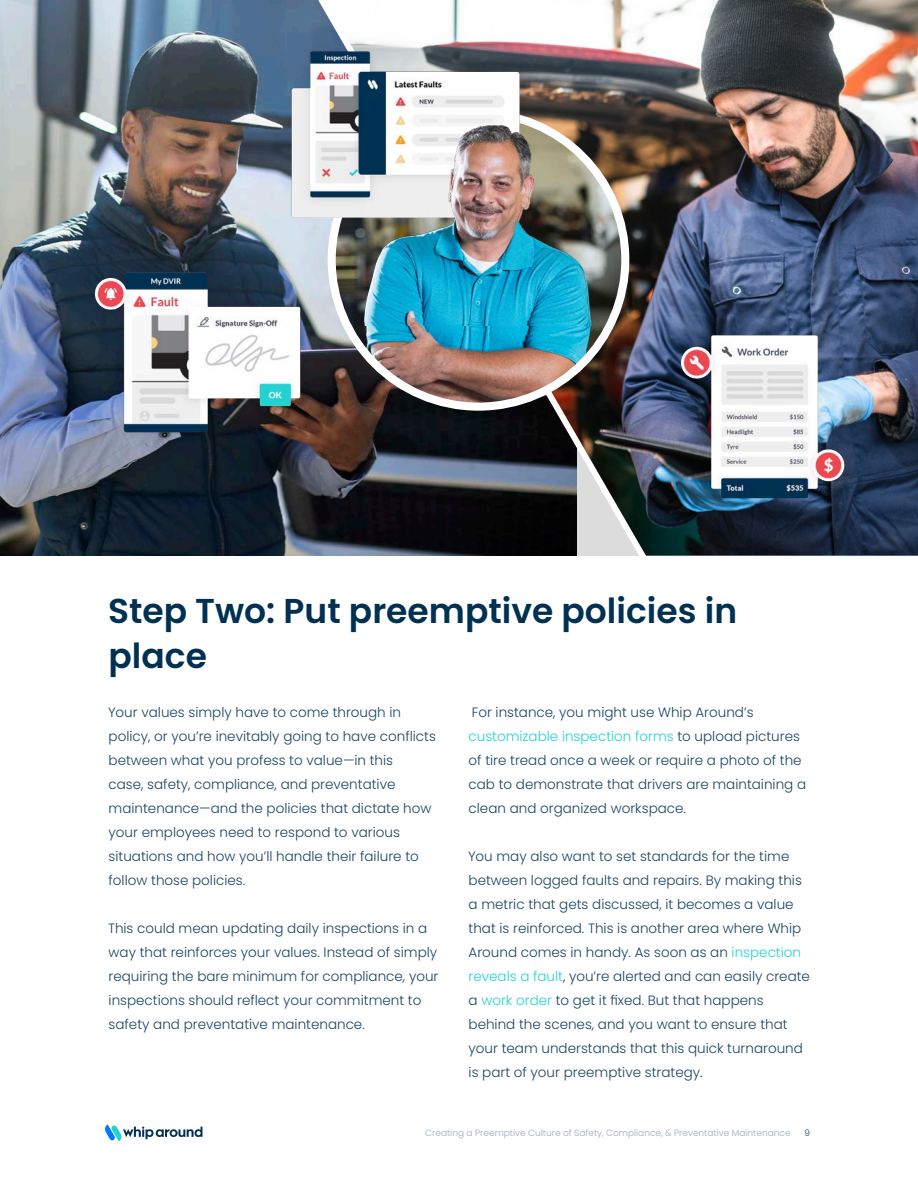
<style>
.page{position:relative;width:918px;height:1188px;background:#fff}
.page>*{position:absolute;margin:0;border:0;box-sizing:border-box;transform-origin:0 0}
.t1{font:600 34.5px/45px "Poppins";color:#003152}
.t2{font:300 13.5px/24px "Poppins";color:#1a4663}
.t3{font:300 9px "Poppins";color:#94adc2}
.t4{font:300 9px "Poppins";color:#1a4663}
.s1{color:#23d3d3}
</style>
<div class="page">
<img style="left:0;top:0;width:210px;height:555px">
<img style="left:210px;top:0;width:708px;height:555px">
<img style="left:332px;top:113px;width:293px;height:294px;border-radius:147px">
<img style="left:58px;top:260px;width:280px;height:183px">
<img style="left:627px;top:325px;width:279px;height:182px">
<img style="left:267px;top:44px;width:295px;height:193px">
<img style="left:345px;top:115px;width:261px;height:210px">
<svg style="left:105px;top:1124px;width:98px;height:17px"></svg>
<p class="t1" style="left:108px;top:588px;width:631px">Step Two: Put preemptive policies in place</p>
<p class="t2" style="left:469px;top:700px;width:339px">For instance, you might use Whip Around’s <span class="s1">customizable inspection forms</span> to upload pictures of tire tread once a week or require a photo of the cab to demonstrate that drivers are maintaining a clean and organized workspace.</p>
<p class="t2" style="left:468px;top:844px;width:344px">You may also want to set standards for the time between logged faults and repairs. By making this a metric that gets discussed, it becomes a value that is reinforced. This is another area where Whip Around comes in handy. As soon as an <span class="s1">inspection reveals a fault</span>, you’re alerted and can easily create a <span class="s1">work order</span> to get it fixed. But that happens behind the scenes, and you want to ensure that your team understands that this quick turnaround is part of your preemptive strategy.</p>
<p class="t2" style="left:108px;top:700px;width:329px">Your values simply have to come through in policy, or you’re inevitably going to have conflicts between what you profess to value—in this<br>case, safety, compliance, and preventative maintenance—and the policies that dictate how your employees need to respond to various situations and how you’ll handle their failure to follow those policies.</p>
<p class="t2" style="left:108px;top:916px;width:332px">This could mean updating daily inspections in a way that reinforces your values. Instead of simply requiring the bare minimum for compliance, your inspections should reflect your commitment to safety and preventative maintenance.</p>
<p class="t3" style="left:425px;top:1128px;width:367px">Creating a Preemptive Culture of Safety, Compliance, &amp; Preventative Maintenance</p>
<p class="t4" style="left:805px;top:1128px;width:7px">9</p>
</div>
